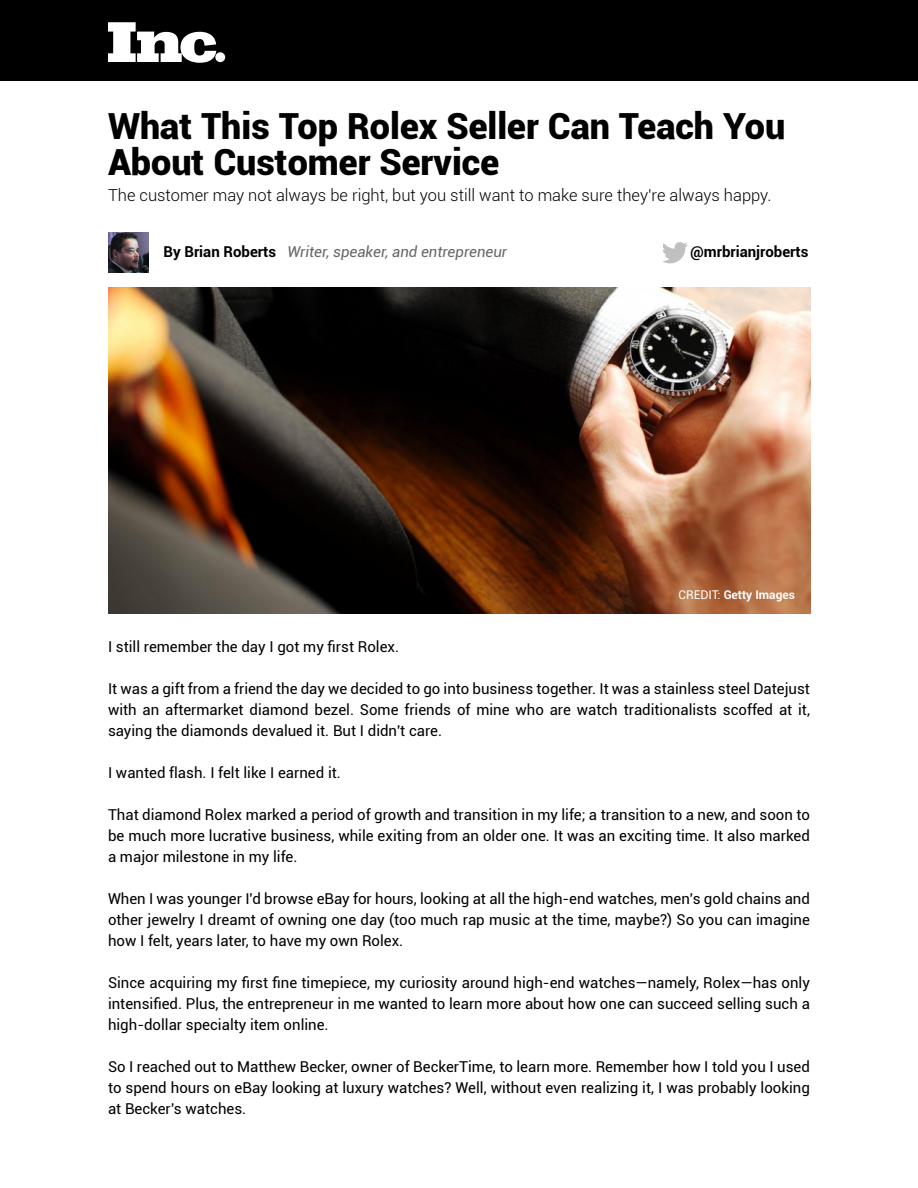
<style>
.page{position:relative;width:918px;height:1188px;background:#fff}
.page>*{position:absolute;margin:0;border:0;box-sizing:border-box;transform-origin:0 0}
.t1{font:900 36px/36px "Roboto";color:#000}
.t2{font:300 16.5px "Roboto";color:#000}
.t3{font:15px/21px "Roboto";color:#000;text-align:justify}
.t4{font:italic 15px "Roboto";color:#666}
.t5{font:700 15px "Roboto";color:#000}
.t6{font:700 12px "Roboto";color:#fff}
.s1{font-weight:700;font-style:normal;color:#000}
.s2{font-weight:400}
</style>
<div class="page">
<img style="left:662px;top:242px;width:26px;height:22px">
<div style="left:0;top:0;width:918px;height:81px;background:#000"></div>
<svg style="left:108px;top:22px;width:117px;height:41px"></svg>
<img style="left:108px;top:232px;width:40px;height:41px">
<img style="left:108px;top:288px;width:702px;height:326px">
<h1 class="t1" style="left:108px;top:107px;width:679px">What This Top Rolex Seller Can Teach You<br>About Customer Service</h1>
<p class="t2" style="left:108px;top:184px;width:665px">The customer may not always be right, but you still want to make sure they're always happy.</p>
<p class="t4" style="left:164px;top:241px;width:345px"><span class="s1">By Brian Roberts</span> Writer, speaker, and entrepreneur</p>
<p class="t5" style="left:690px;top:241px;width:120px">@mrbrianjroberts</p>
<p class="t6" style="left:679px;top:586px;width:118px"><span class="s2">CREDIT:</span> Getty Images</p>
<p class="t3" style="left:108px;top:636px;width:293px">I still remember the day I got my first Rolex.</p>
<p class="t3" style="left:108px;top:678px;width:703px">It was a gift from a friend the day we decided to go into business together. It was a stainless steel Datejust with an aftermarket diamond bezel. Some friends of mine who are watch traditionalists scoffed at it, saying the diamonds devalued it. But I didn't care.</p>
<p class="t3" style="left:108px;top:762px;width:234px">I wanted flash. I felt like I earned it.</p>
<p class="t3" style="left:108px;top:804px;width:703px">That diamond Rolex marked a period of growth and transition in my life; a transition to a new, and soon to be much more lucrative business, while exiting from an older one. It was an exciting time. It also marked a major milestone in my life.</p>
<p class="t3" style="left:108px;top:888px;width:703px">When I was younger I'd browse eBay for hours, looking at all the high-end watches, men's gold chains and other jewelry I dreamt of owning one day (too much rap music at the time, maybe?) So you can imagine how I felt, years later, to have my own Rolex.</p>
<p class="t3" style="left:108px;top:972px;width:704px">Since acquiring my first fine timepiece, my curiosity around high-end watches―namely, Rolex―has only intensified. Plus, the entrepreneur in me wanted to learn more about how one can succeed selling such a high-dollar specialty item online.</p>
<p class="t3" style="left:108px;top:1056px;width:703px">So I reached out to Matthew Becker, owner of BeckerTime, to learn more. Remember how I told you I used to spend hours on eBay looking at luxury watches? Well, without even realizing it, I was probably looking at Becker's watches.</p>
</div>
